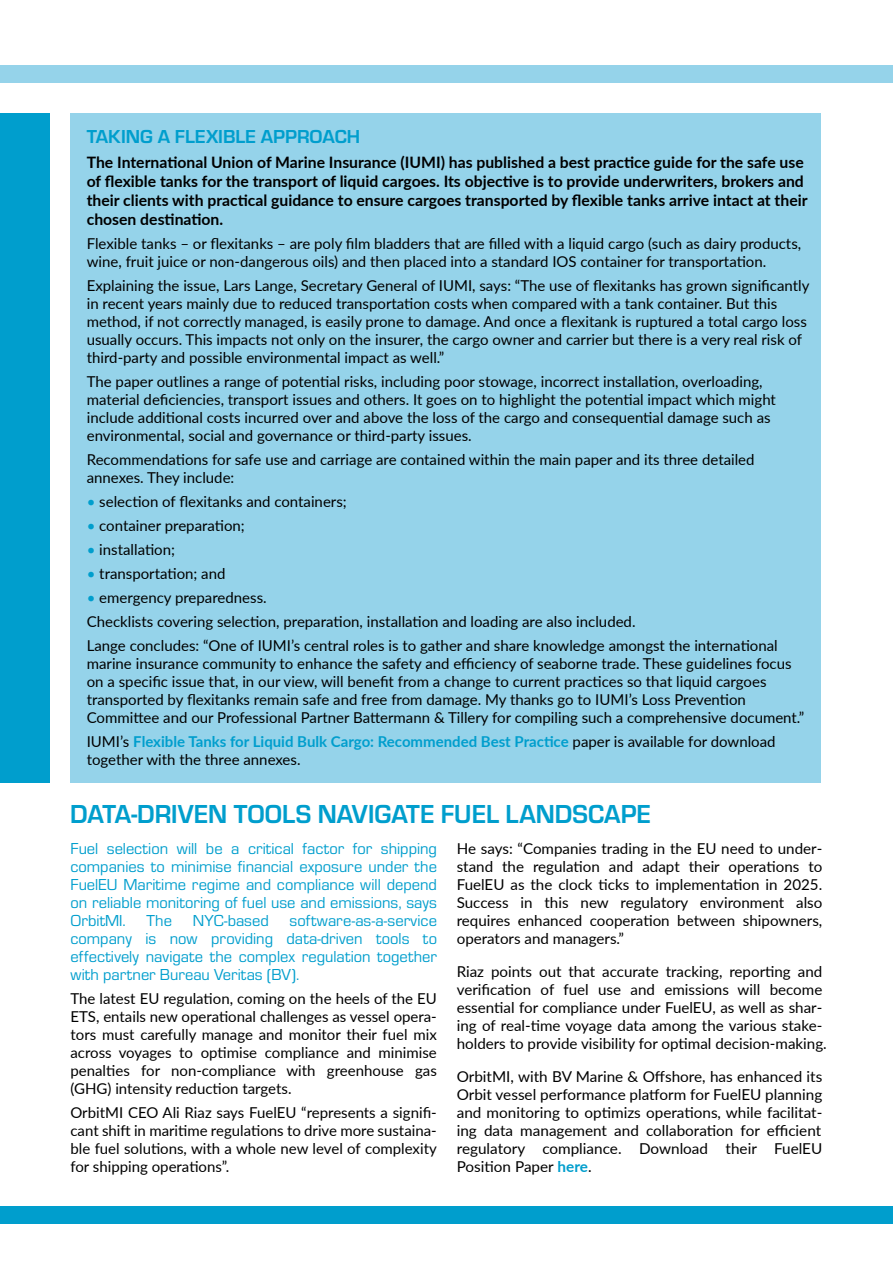
<style>
.page{position:relative;width:893px;height:1263px;background:#fff}
.page>*{position:absolute;margin:0;border:0;box-sizing:border-box;transform-origin:0 0}
.t1{font:700 27px "Eurostile";color:#009ecd;scale:.96 1}
.t2{font:700 19.5px "Eurostile";color:#009ecd}
.t3{font:16.5px/18px "Eurostile";color:#009ecd;text-align:justify}
.t4{font:700 15.75px/18.9px "Lato";color:#000}
.t5{font:15px/18px "Lato";color:#000}
.s1{color:#009ecd}
.s2{font-weight:700;color:#009ecd}
</style>
<div class="page">
<div style="left:0;top:1206px;width:893px;height:18px;background:#009ecd"></div>
<div style="left:0;top:65px;width:893px;height:18px;background:#95d3ea"></div>
<div style="left:70px;top:113px;width:750px;height:669px;background:#95d3ea"></div>
<div style="left:0;top:113px;width:49px;height:669px;background:#009ecd"></div>
<h2 class="t2" style="left:87px;top:123px;width:275px">TAKING A FLEXIBLE APPROACH</h2>
<p class="t4" style="left:87px;top:152px;width:722px">The International Union of Marine Insurance (IUMI) has published a best practice guide for the safe use of flexible tanks for the transport of liquid cargoes. Its objective is to provide underwriters, brokers and their clients with practical guidance to ensure cargoes transported by flexible tanks arrive intact at their chosen destination.</p>
<p class="t5" style="left:87px;top:234px;width:716px">Flexible tanks – or flexitanks – are poly film bladders that are filled with a liquid cargo (such as dairy products, wine, fruit juice or non-dangerous oils) and then placed into a standard IOS container for transportation.</p>
<p class="t5" style="left:87px;top:276px;width:724px">Explaining the issue, Lars Lange, Secretary General of IUMI, says: “The use of flexitanks has grown significantly in recent years mainly due to reduced transportation costs when compared with a tank container. But this method, if not correctly managed, is easily prone to damage. And once a flexitank is ruptured a total cargo loss usually occurs. This impacts not only on the insurer, the cargo owner and carrier but there is a very real risk of third-party and possible environmental impact as well.”</p>
<p class="t5" style="left:87px;top:372px;width:691px">The paper outlines a range of potential risks, including poor stowage, incorrect installation, overloading, material deficiencies, transport issues and others. It goes on to highlight the potential impact which might include additional costs incurred over and above the loss of the cargo and consequential damage such as environmental, social and governance or third-party issues.</p>
<p class="t5" style="left:87px;top:450px;width:669px">Recommendations for safe use and carriage are contained within the main paper and its three detailed annexes. They include:</p>
<p class="t5" style="left:87px;top:492px;width:261px"><span class="s1">•</span> selection of flexitanks and containers;</p>
<p class="t5" style="left:87px;top:516px;width:160px"><span class="s1">•</span> container preparation;</p>
<p class="t5" style="left:87px;top:540px;width:90px"><span class="s1">•</span> installation;</p>
<p class="t5" style="left:87px;top:564px;width:140px"><span class="s1">•</span> transportation; and</p>
<p class="t5" style="left:87px;top:585px;width:692px;line-height:24px"><span class="s1">•</span> emergency preparedness.<br>Checklists covering selection, preparation, installation and loading are also included.<br>Lange concludes: “One of IUMI’s central roles is to gather and share knowledge amongst the international</p>
<p class="t5" style="left:87px;top:654px;width:719px">marine insurance community to enhance the safety and efficiency of seaborne trade. These guidelines focus on a specific issue that, in our view, will benefit from a change to current practices so that liquid cargoes transported by flexitanks remain safe and free from damage. My thanks go to IUMI’s Loss Prevention Committee and our Professional Partner Battermann &amp; Tillery for compiling such a comprehensive document.”</p>
<p class="t5" style="left:87px;top:732px;width:690px">IUMI’s <span class="s2">Flexible Tanks for Liquid Bulk Cargo: Recommended Best Practice</span> paper is available for download together with the three annexes.</p>
<h1 class="t1" style="left:70px;top:794px;width:606px">DATA-DRIVEN TOOLS NAVIGATE FUEL LANDSCAPE</h1>
<p class="t3" style="left:71px;top:839px;width:368px">Fuel selection will be a critical factor for shipping companies to minimise financial exposure under the FuelEU Maritime regime and compliance will depend on reliable monitoring of fuel use and emissions, says OrbitMI.</p>
<p class="t3" style="left:71px;top:911px;width:368px;text-indent:219px">software-as-a-service company is now providing data-driven tools to effectively navigate the complex regulation together with partner Bureau Veritas (BV).</p>
<p class="t5" style="left:70px;top:989px;width:368px;text-align:justify">The latest EU regulation, coming on the heels of the EU ETS, entails new operational challenges as vessel opera&shy;tors must carefully manage and monitor their fuel mix across voyages to optimise compliance and minimise penalties for non-compliance with greenhouse gas (GHG) intensity reduction targets.</p>
<p class="t5" style="left:70px;top:1103px;width:368px;text-align:justify">OrbitMI CEO Ali Riaz says FuelEU “represents a signifi&shy;cant shift in maritime regulations to drive more sustaina&shy;ble fuel solutions, with a whole new level of complexity for shipping operations”.</p>
<p class="t3" style="left:147px;top:911px;width:27px">The</p>
<p class="t3" style="left:193px;top:911px;width:78px">NYC-based</p>
<p class="t5" style="left:457px;top:839px;width:367px;text-align:justify">He says: “Companies trading in the EU need to under&shy;stand the regulation and adapt their operations to FuelEU as the clock ticks to implementation in 2025.<br>Success in this new regulatory environment also requires enhanced cooperation between shipowners, operators and managers.”</p>
<p class="t5" style="left:457px;top:962px;width:372px">Riaz points out that accurate tracking, reporting and verification of fuel use and emissions will become essential for compliance under FuelEU, as well as shar&shy;ing of real-time voyage data among the various stake&shy;holders to provide visibility for optimal decision-making.</p>
<p class="t5" style="left:457px;top:1067px;width:367px;text-align:justify">OrbitMI, with BV Marine &amp; Offshore, has enhanced its Orbit vessel performance platform for FuelEU planning and monitoring to optimizs operations, while facilitat&shy;ing data management and collaboration for efficient regulatory compliance. Download their FuelEU Position Paper <span class="s2">here</span>.</p>
</div>
